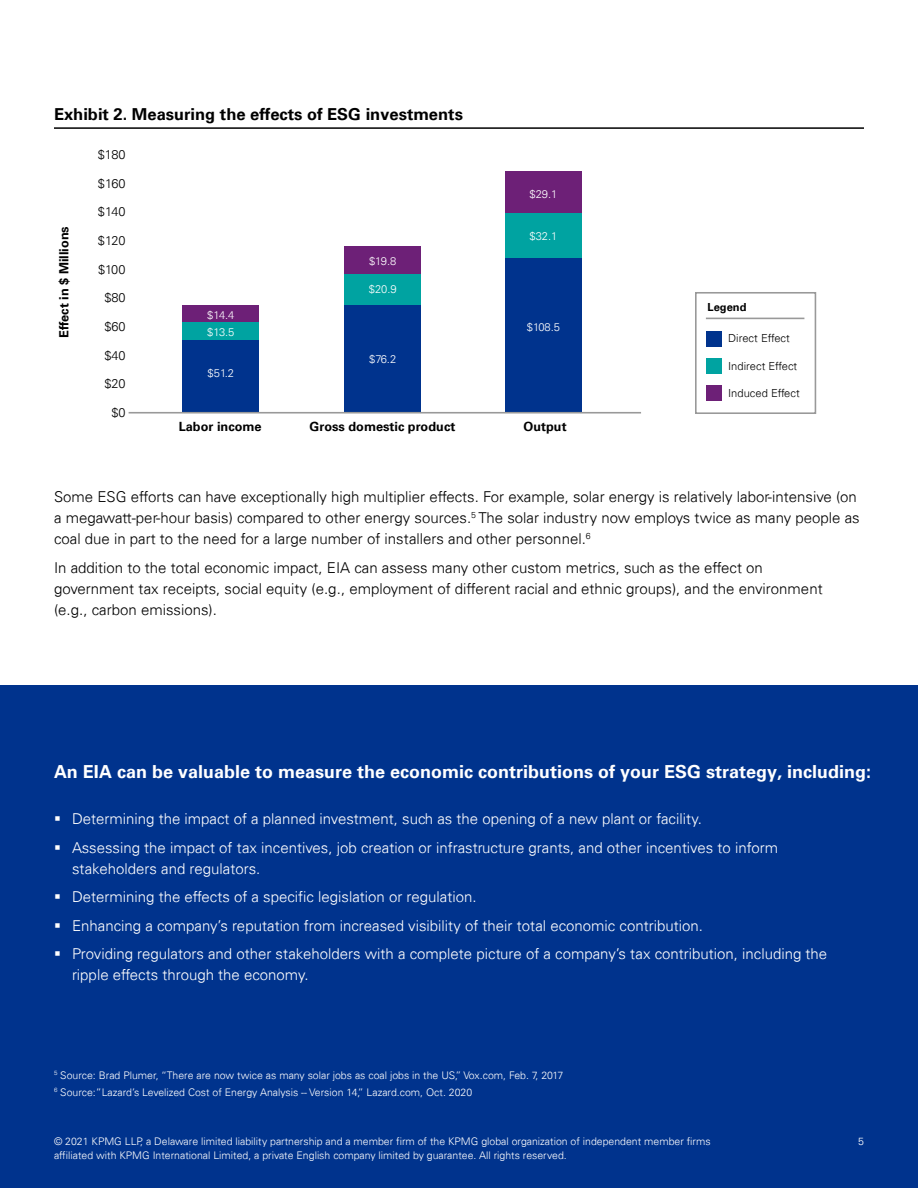
<style>
.page{position:relative;width:918px;height:1188px;background:#fff}
.page>*{position:absolute;margin:0;border:0;box-sizing:border-box;transform-origin:0 0}
.t1{font:700 18px "Univers";color:#fff}
.t2{font:700 16.5px "Univers";color:#000}
.t3{font:300 15px/21px "Univers 45";color:#000}
.t4{font:300 15px/28.5px "Univers 45";color:#fff}
.t5{font:700 12.75px "Univers";color:#000}
.t6{font:300 12.75px "Univers 45";color:#000}
.t7{font:300 11.1px/16.8px "Univers 45";letter-spacing:-.025em;color:#fff}
.t8{font:300 11.1px "Univers 45";color:#000}
.t9{font:700 11.1px "Univers";color:#000}
.t10{font:300 10.5px/17.1px "Univers 45";color:#fff}
</style>
<div class="page">
<div style="left:0;top:686px;width:918px;height:502px;background:#00338d"></div>
<hr style="left:54px;top:127px;width:810px;height:2px;background:#000">
<div style="left:183px;top:340px;width:76px;height:73px;background:#00338d"></div>
<div style="left:183px;top:321px;width:76px;height:19px;background:#00a3a1"></div>
<div style="left:183px;top:305px;width:76px;height:17px;background:#6d2077"></div>
<div style="left:345px;top:304px;width:76px;height:109px;background:#00338d"></div>
<div style="left:345px;top:274px;width:76px;height:30px;background:#00a3a1"></div>
<div style="left:345px;top:247px;width:76px;height:27px;background:#6d2077"></div>
<div style="left:506px;top:258px;width:76px;height:155px;background:#00338d"></div>
<div style="left:506px;top:213px;width:76px;height:45px;background:#00a3a1"></div>
<div style="left:506px;top:172px;width:76px;height:41px;background:#6d2077"></div>
<hr style="left:129px;top:412px;width:512px;height:2px;background:#999">
<div style="left:695px;top:292px;width:121px;height:122px;border:2px solid #999"></div>
<div style="left:706px;top:331px;width:16px;height:16px;background:#00338d"></div>
<div style="left:706px;top:358px;width:16px;height:16px;background:#00a3a1"></div>
<div style="left:706px;top:385px;width:16px;height:15px;background:#6d2077"></div>
<hr style="left:706px;top:318px;width:98px;height:1px;background:#999">
<p class="t2" style="left:54px;top:104px;width:410px">Exhibit 2. Measuring the effects of ESG investments</p>
<p class="t6" style="left:98px;top:147px;width:29px">$180</p>
<p class="t6" style="left:98px;top:175px;width:29px">$160</p>
<p class="t6" style="left:98px;top:204px;width:29px">$140</p>
<p class="t6" style="left:98px;top:233px;width:29px">$120</p>
<p class="t6" style="left:98px;top:262px;width:29px">$100</p>
<p class="t6" style="left:104px;top:290px;width:23px">$80</p>
<p class="t6" style="left:104px;top:319px;width:23px">$60</p>
<p class="t6" style="left:104px;top:348px;width:23px">$40</p>
<p class="t6" style="left:104px;top:376px;width:23px">$20</p>
<p class="t6" style="left:112px;top:405px;width:16px">$0</p>
<p class="t5" style="left:56px;top:338px;width:113px;rotate:-90deg">Effect in $ Millions</p>
<p class="t7" style="left:369px;top:252px;width:29px">$19.8</p>
<p class="t7" style="left:369px;top:280px;width:29px">$20.9</p>
<p class="t7" style="left:207px;top:306px;width:29px">$14.4 $13.5</p>
<p class="t7" style="left:208px;top:365px;width:28px">$51.2</p>
<p class="t7" style="left:369px;top:351px;width:29px">$76.2</p>
<p class="t5" style="left:179px;top:419px;width:84px">Labor income</p>
<p class="t5" style="left:309px;top:419px;width:147px">Gross domestic product</p>
<p class="t7" style="left:530px;top:185px;width:29px">$29.1</p>
<p class="t7" style="left:530px;top:228px;width:29px">$32.1</p>
<p class="t7" style="left:527px;top:319px;width:35px">$108.5</p>
<p class="t5" style="left:524px;top:419px;width:45px">Output</p>
<p class="t9" style="left:708px;top:301px;width:41px">Legend</p>
<p class="t8" style="left:728px;top:331px;width:63px">Direct Effect</p>
<p class="t8" style="left:728px;top:359px;width:71px">Indirect Effect</p>
<p class="t8" style="left:728px;top:386px;width:73px">Induced Effect</p>
<p class="t3" style="left:54px;top:486px;width:807px">Some ESG efforts can have exceptionally high multiplier effects. For example, solar energy is relatively labor-intensive (on a megawatt-per-hour basis) compared to other energy sources.<sup>5</sup> The solar industry now employs twice as many people as coal due in part to the need for a large number of installers and other personnel.<sup>6</sup></p>
<p class="t3" style="left:54px;top:558px;width:770px">In addition to the total economic impact, EIA can assess many other custom metrics, such as the effect on government tax receipts, social equity (e.g., employment of different racial and ethnic groups), and the environment (e.g., carbon emissions).</p>
<p class="t1" style="left:54px;top:761px;width:819px">An EIA can be valuable to measure the economic contributions of your ESG strategy, including:</p>
<p class="t4" style="left:72px;top:805px;width:708px">Determining the impact of a planned investment, such as the opening of a new plant or facility.<br>Assessing the impact of tax incentives, job creation or infrastructure grants, and other incentives to inform</p>
<p class="t4" style="left:72px;top:854px;width:757px">stakeholders and regulators.<br>Determining the effects of a specific legislation or regulation.<br>Enhancing a company’s reputation from increased visibility of their total economic contribution.<br>Providing regulators and other stakeholders with a complete picture of a company’s tax contribution, including the</p>
<p class="t4" style="left:72px;top:961px;width:238px">ripple effects through the economy.</p>
<p class="t10" style="left:54px;top:1067px;width:511px"><sup>5</sup> Source: Brad Plumer, “There are now twice as many solar jobs as coal jobs in the US,” Vox.com, Feb. 7, 2017<br><sup>6</sup> Source:”Lazard’s Levelized Cost of Energy Analysis -- Version 14,” Lazard.com, Oct. 2020</p>
<p class="t10" style="left:54px;top:1133px;width:658px">© 2021 KPMG LLP, a Delaware limited liability partnership and a member firm of the KPMG global organization of independent member firms</p>
<p class="t10" style="left:858px;top:1133px;width:7px">5</p>
<p class="t10" style="left:54px;top:1147px;width:514px">affiliated with KPMG International Limited, a private English company limited by guarantee. All rights reserved.</p>
</div>
